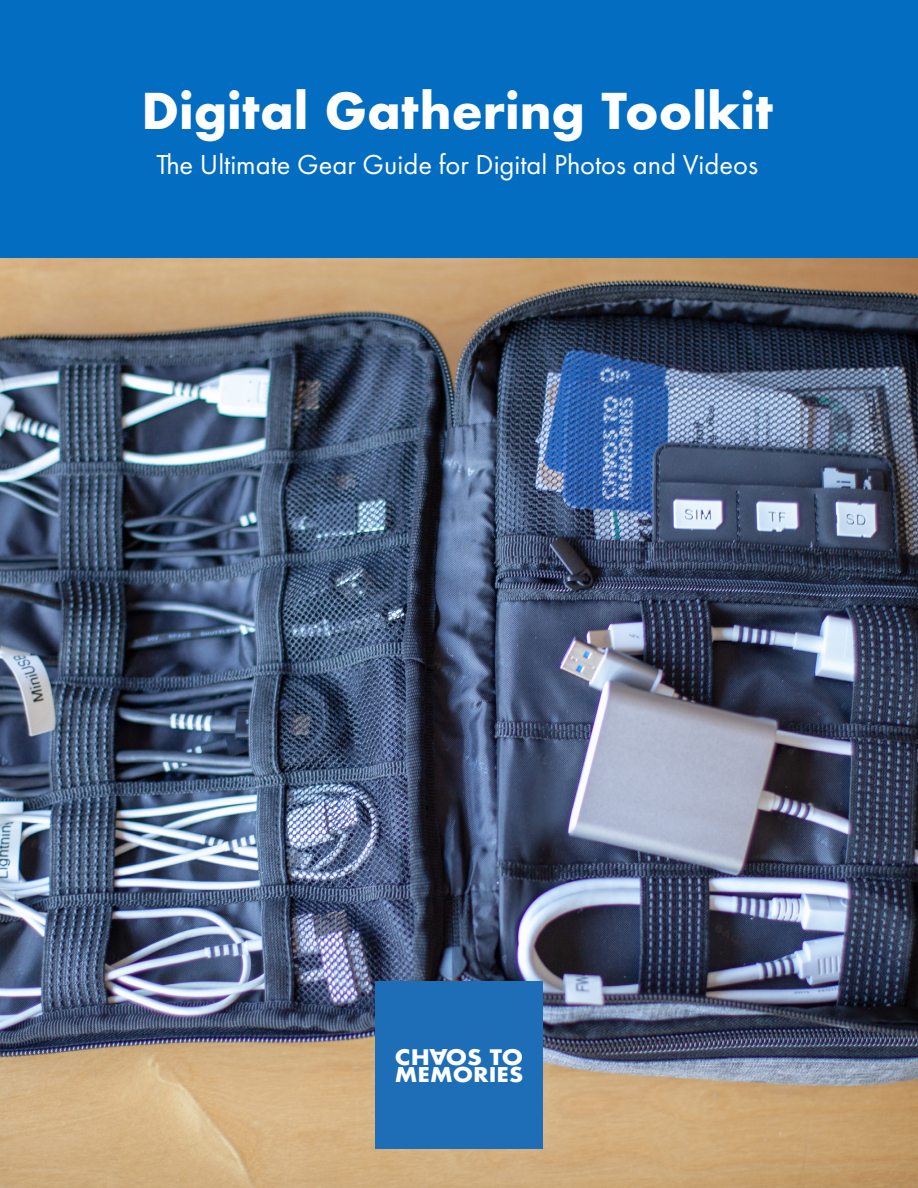
<style>
.page{position:relative;width:918px;height:1188px;background:#fff}
.page>*{position:absolute;margin:0;border:0;box-sizing:border-box;transform-origin:0 0}
.t1{font:700 48px "Futura";color:#fff}
.t2{font:28.5px "Futura PT";color:#fff}
.t3{font:700 20.85px "Futura";color:#fff;scale:1.11 1}
.t4{font:700 19.8px "Futura";color:#fff;scale:1.11 1}
</style>
<div class="page">
<img style="left:0;top:257px;width:918px;height:931px">
<div style="left:375px;top:981px;width:168px;height:167px;background:#1e6eb7"></div>
<div style="left:0;top:0;width:918px;height:257px;background:#036ec1"></div>
<h1 class="t1" style="left:141px;top:76px;width:633px">Digital Gathering Toolkit</h1>
<p class="t2" style="left:156px;top:147px;width:603px">The Ultimate Gear Guide for Digital Photos and Videos</p>
<p class="t3" style="left:395px;top:1042px;width:117px">CH OS TO</p>
<p class="t4" style="left:395px;top:1060px;width:117px">MEMORIES</p>
<p class="t3" style="left:448px;top:1072px;width:18px;rotate:-180deg">A</p>
</div>
